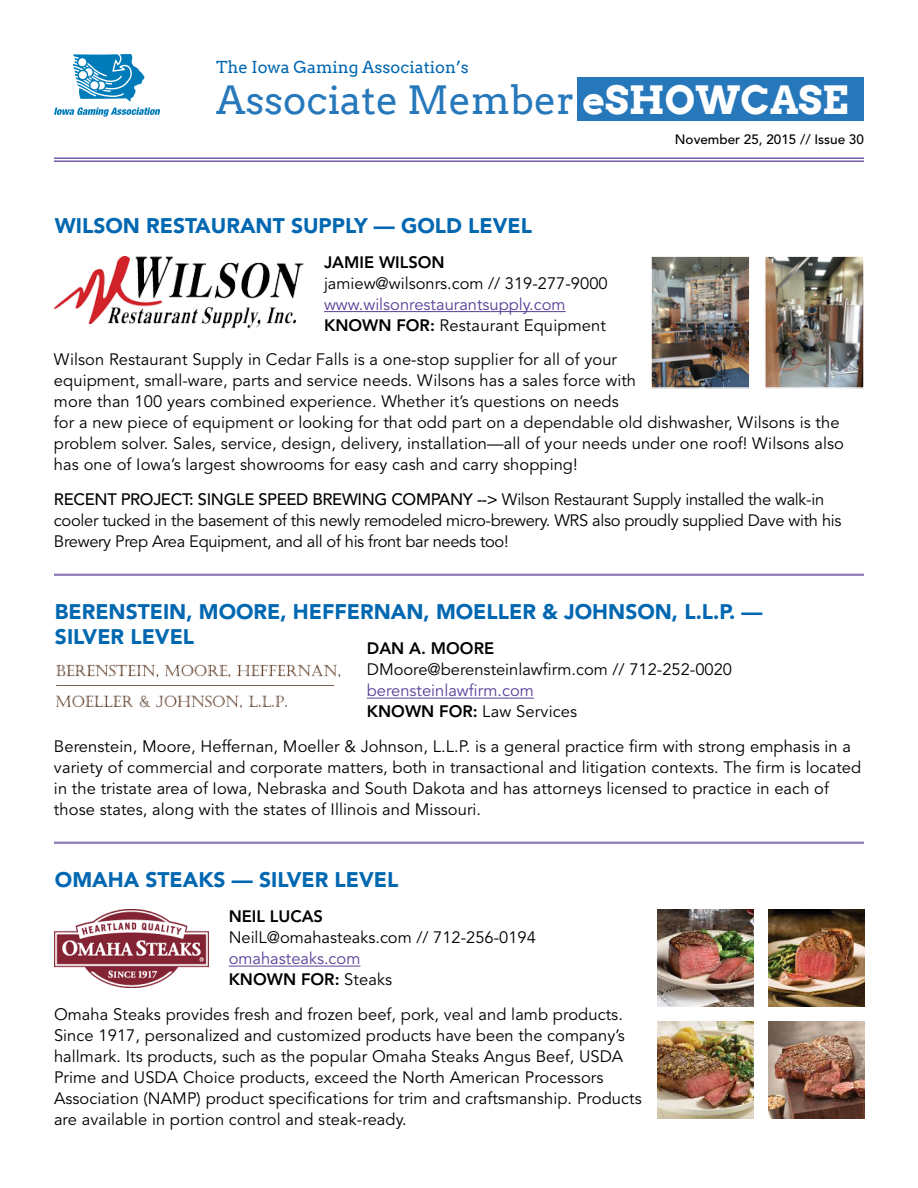
<style>
.page{position:relative;width:918px;height:1188px;background:#fff}
.page>*{position:absolute;margin:0;border:0;box-sizing:border-box;transform-origin:0 0}
.t1{font:39px "Arvo";color:#2778bb}
.t2{font:900 21px/25.2px "Avenir";color:#0067b1}
.t3{font:16.5px/21px "Avenir";letter-spacing:.005em;color:#000}
.t4{font:16.5px/21px "Avenir";letter-spacing:-.02em;color:#000}
.t5{font:16.5px/21px "Avenir";color:#5a3f99}
.t6{font:800 16.5px "Avenir";color:#000}
.t7{font:16.5px "Arvo";color:#0067b1}
.t8{font:500 13.5px "Avenir";color:#000}
.s1{font-weight:700;color:#fff}
.s2{font-weight:800;color:#000}
.s3{color:#000}
.s4{font-weight:500}
</style>
<div class="page">
<div style="left:578px;top:78px;width:286px;height:43px;background:#2778bb"></div>
<svg style="left:54px;top:54px;width:106px;height:63px"></svg>
<hr style="left:54px;top:157px;width:810px;height:2px;background:#715ba7">
<hr style="left:54px;top:160px;width:810px;height:2px;background:#715ba7">
<hr style="left:324px;top:311px;width:242px;height:1px;background:#5a3f99">
<img style="left:653px;top:258px;width:95px;height:128px">
<div style="left:650px;top:255px;width:101px;height:134px;border:2px solid #fff"></div>
<img style="left:767px;top:258px;width:95px;height:128px">
<div style="left:764px;top:255px;width:101px;height:134px;border:2px solid #fff"></div>
<img style="left:55px;top:256px;width:249px;height:73px">
<hr style="left:367px;top:698px;width:167px;height:1px;background:#5a3f99">
<img style="left:55px;top:664px;width:286px;height:45px">
<hr style="left:54px;top:574px;width:810px;height:1px;background:#715ba7">
<hr style="left:54px;top:575px;width:810px;height:1px;background:#715ba7">
<hr style="left:54px;top:842px;width:810px;height:1px;background:#715ba7">
<hr style="left:54px;top:843px;width:810px;height:1px;background:#715ba7">
<hr style="left:229px;top:966px;width:131px;height:1px;background:#5a3f99">
<img style="left:54px;top:910px;width:154px;height:77px">
<img style="left:657px;top:910px;width:97px;height:96px">
<img style="left:768px;top:910px;width:97px;height:96px">
<img style="left:657px;top:1022px;width:97px;height:96px">
<img style="left:768px;top:1022px;width:97px;height:96px">
<p class="t7" style="left:216px;top:57px;width:254px">The Iowa Gaming Association’s</p>
<h1 class="t1" style="left:216px;top:77px;width:634px">Associate Member <span class="s1">ESHOWCASE</span></h1>
<p class="t2" style="left:55px;top:213px;width:479px">WILSON RESTAURANT SU PPLY — GOLD LEVEL</p>
<p class="t8" style="left:675px;top:132px;width:191px">NOVEMBER 25, 2015 // ISSUE 30</p>
<p class="t6" style="left:324px;top:252px;width:122px">JAMIE WI LSON</p>
<p class="t3" style="left:324px;top:273px;width:285px">jamiew@wilsonrs.com // 319-277-9000</p>
<p class="t5" style="left:324px;top:294px;width:284px">www.wilsonrestaurantsupply.com<br><span class="s2">KNOWN FOR:</span> <span class="s3">Restaurant Equipment</span></p>
<p class="t3" style="left:54px;top:350px;width:792px">Wilson Restaurant Supply in Cedar Falls is a one-stop supplier for all of your<br>equipment, small-ware, parts and service needs. Wilsons has a sales force with<br>more than 100 years combined experience. Whether it’s questions on needs<br>for a new piece of equipment or looking for that odd part on a dependable old dishwasher, Wilsons is the problem solver. Sales, service, design, delivery, installation—all of your needs under one roof! Wilsons also has one of Iowa’s largest showrooms for easy cash and carry shopping!</p>
<p class="t4" style="left:54px;top:489px;width:789px"><span class="s4">RECENT PROJECT: SINGLE SPEED BREWING COMPANY --&gt;</span> Wilson Restaurant Supply installed the walk-in cooler tucked in the basement of this newly remodeled micro-brewery. WRS also proudly supplied Dave with his<br>Brewery Prep Area Equipment, and all of his front bar needs too!</p>
<p class="t2" style="left:55px;top:599px;width:709px">BERENSTEIN, MOORE, HEFFERNAN, MOELLER &amp; JOHNSON, L.L.P. —<br>SILVER LEVEL</p>
<p class="t6" style="left:367px;top:639px;width:129px">DAN A. M OORE</p>
<p class="t3" style="left:367px;top:660px;width:367px">DMoore@berensteinlawfirm.com // 712-252-0020</p>
<p class="t5" style="left:367px;top:681px;width:212px">berensteinlawfirm.com<br><span class="s2">KNOWN FOR:</span> <span class="s3">Law Services</span></p>
<p class="t3" style="left:54px;top:736px;width:809px">Berenstein, Moore, Heffernan, Moeller &amp; Johnson, L.L.P. is a general practice firm with strong emphasis in a variety of commercial and corporate matters, both in transactional and litigation contexts. The firm is located in the tristate area of Iowa, Nebraska and South Dakota and has attorneys licensed to practice in each of those states, along with the states of Illinois and Missouri.</p>
<p class="t2" style="left:55px;top:867px;width:345px">OMAHA STEAKS — SILVER LEVEL</p>
<p class="t6" style="left:229px;top:907px;width:85px">NEIL LUCAS</p>
<p class="t3" style="left:229px;top:928px;width:309px">NeilL@omahasteaks.com // 712-256-0194</p>
<p class="t5" style="left:229px;top:949px;width:165px">omahasteaks.com<br><span class="s2">KNOWN FOR:</span> <span class="s3">Steaks</span></p>
<p class="t3" style="left:54px;top:1004px;width:589px">Omaha Steaks provides fresh and frozen beef, pork, veal and lamb products.<br>Since 1917, personalized and customized products have been the company’s hallmark. Its products, such as the popular Omaha Steaks Angus Beef, USDA Prime and USDA Choice products, exceed the North American Processors Association (NAMP) product specifications for trim and craftsmanship. Products are available in portion control and steak-ready.</p>
</div>
